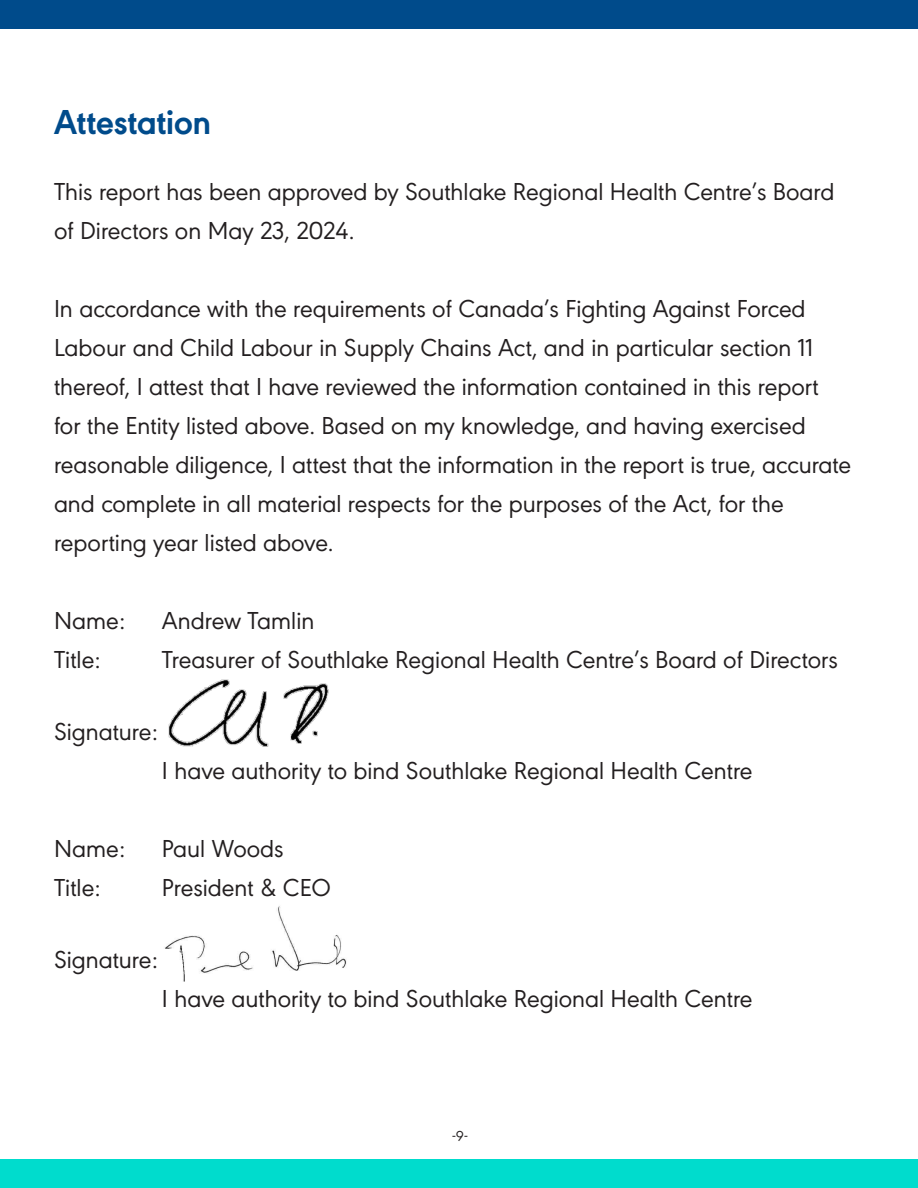
<style>
.page{position:relative;width:918px;height:1188px;background:#fff}
.page>*{position:absolute;margin:0;border:0;box-sizing:border-box;transform-origin:0 0}
.t1{font:700 36px "URW Geometric";color:#004b8b}
.t2{font:25.5px/39px "URW Geometric";color:#231f20}
.t3{font:15px "URW Geometric";color:#231f20}
</style>
<div class="page">
<div style="left:1px;top:0;width:917px;height:28px;background:#004b8b"></div>
<div style="left:1px;top:1160px;width:917px;height:28px;background:#00dccd"></div>
<img style="left:165px;top:906px;width:181px;height:76px">
<img style="left:168px;top:679px;width:161px;height:68px">
<p class="t1" style="left:54px;top:95px;width:159px">Attestation</p>
<p class="t2" style="left:54px;top:170px;width:782px">This report has been approved by Southlake Regional Health Centre’s Board of Directors on May 23, 2024.</p>
<p class="t2" style="left:54px;top:287px;width:799px">In accordance with the requirements of Canada’s Fighting Against Forced Labour and Child Labour in Supply Chains Act, and in particular section 11 thereof, I attest that I have reviewed the information contained in this report for the Entity listed above. Based on my knowledge, and having exercised reasonable diligence, I attest that the information in the report is true, accurate and complete in all material respects for the purposes of the Act, for the reporting year listed above.</p>
<p class="t2" style="left:54px;top:599px;width:73px">Name:</p>
<p class="t2" style="left:162px;top:599px;width:154px">Andrew Tamlin</p>
<p class="t2" style="left:54px;top:638px;width:48px">Title:</p>
<p class="t2" style="left:162px;top:638px;width:677px">Treasurer of Southlake Regional Health Centre’s Board of Directors</p>
<p class="t2" style="left:54px;top:710px;width:105px">Signature:</p>
<p class="t2" style="left:162px;top:749px;width:592px">I have authority to bind Southlake Regional Health Centre</p>
<p class="t2" style="left:54px;top:827px;width:73px">Name:</p>
<p class="t2" style="left:162px;top:827px;width:123px">Paul Woods</p>
<p class="t2" style="left:54px;top:866px;width:48px">Title:</p>
<p class="t2" style="left:162px;top:866px;width:170px">President &amp; CEO</p>
<p class="t2" style="left:54px;top:938px;width:105px">Signature:</p>
<p class="t2" style="left:162px;top:977px;width:592px">I have authority to bind Southlake Regional Health Centre</p>
<p class="t3" style="left:452px;top:1125px;width:17px">-9-</p>
</div>
